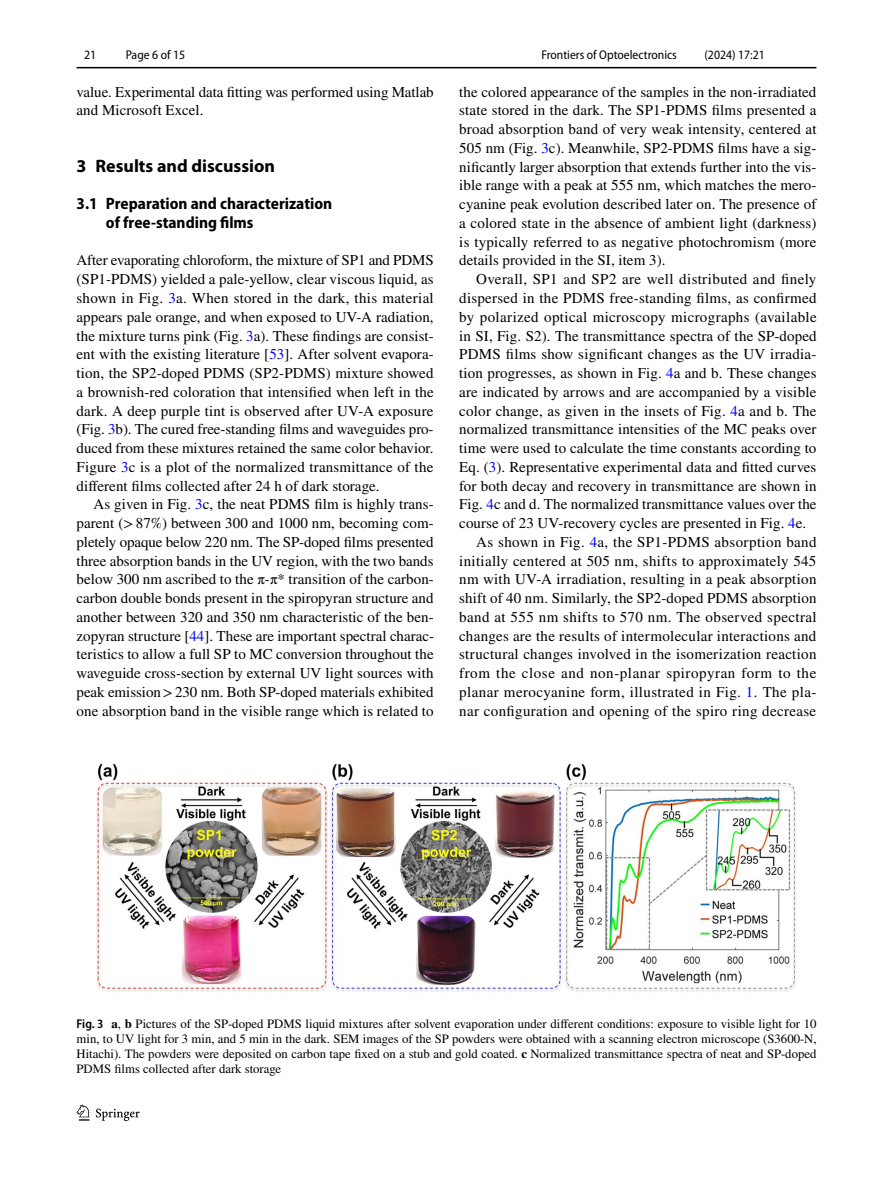
<style>
.page{position:relative;width:893px;height:1187px;background:#fff}
.page>*{position:absolute;margin:0;border:0;box-sizing:border-box;transform-origin:0 0}
.t1{font:700 18px "Myriad Pro";color:#000}
.t2{font:700 semi-condensed 16.5px/18.8px "Myriad Pro";color:#000}
.t3{font:15px/18.8px "STIX";letter-spacing:.015em;color:#000;text-align:justify}
.t4{font:15px/18.8px "STIX";letter-spacing:-.005em;color:#000}
.t5{font:15px "STIX";letter-spacing:.04em;color:#000}
.t6{font:12.75px/15px "STIX";color:#000;text-align:justify}
.t7{font:semi-condensed 12.75px "Myriad Pro";color:#000}
.s1{color:#00f}
.s2{font-family:"Myriad Pro";font-weight:600;font-stretch:semi-condensed}
.s3{font-weight:700}
</style>
<div class="page">
<hr style="left:77px;top:67px;width:739px;height:1px;background:#000">
<svg style="left:77px;top:1104px;width:12px;height:16px"></svg>
<svg style="left:96px;top:1108px;width:44px;height:12px"></svg>
<img style="left:96px;top:764px;width:700px;height:228px">
<p class="t7" style="left:84px;top:48px;width:14px">21</p>
<p class="t7" style="left:126px;top:48px;width:61px">Page 6 of 15</p>
<p class="t7" style="left:541px;top:48px;width:137px">Frontiers of Optoelectronics</p>
<p class="t7" style="left:704px;top:48px;width:62px">(2024) 17:21</p>
<p class="t4" style="left:77px;top:83px;width:359px">value. Experimental data fitting was performed using Matlab and Microsoft Excel.</p>
<p class="t3" style="left:459px;top:83px;width:359px">the colored appearance of the samples in the non-irradiated state stored in the dark. The SP1-PDMS films presented a broad absorption band of very weak intensity, centered at 505 nm (Fig. <span class="s1">3</span>c). Meanwhile, SP2-PDMS films have a sig&shy;nificantly larger absorption that extends further into the vis&shy;ible range with a peak at 555 nm, which matches the mero&shy;cyanine peak evolution described later on. The presence of a colored state in the absence of ambient light (darkness) is typically referred to as negative photochromism (more details provided in the SI, item 3).</p>
<p class="t3" style="left:476px;top:271px;width:342px">Overall, SP1 and SP2 are well distributed and finely</p>
<p class="t3" style="left:459px;top:289px;width:359px">dispersed in the PDMS free-standing films, as confirmed</p>
<p class="t3" style="left:459px;top:308px;width:359px">by polarized optical microscopy micrographs (available</p>
<p class="t3" style="left:459px;top:327px;width:359px">in SI, Fig. S2). The transmittance spectra of the SP-doped</p>
<p class="t3" style="left:459px;top:346px;width:359px">PDMS films show significant changes as the UV irradia-</p>
<p class="t3" style="left:459px;top:364px;width:359px">tion progresses, as shown in Fig. <span class="s1">4</span>a and b. These changes</p>
<p class="t3" style="left:459px;top:383px;width:359px">are indicated by arrows and are accompanied by a visible</p>
<p class="t3" style="left:459px;top:402px;width:359px">color change, as given in the insets of Fig. <span class="s1">4</span>a and b. The</p>
<p class="t3" style="left:459px;top:421px;width:359px">normalized transmittance intensities of the MC peaks over</p>
<p class="t3" style="left:459px;top:439px;width:359px">time were used to calculate the time constants according to</p>
<p class="t3" style="left:459px;top:458px;width:359px">Eq. (<span class="s1">3</span>). Representative experimental data and fitted curves</p>
<p class="t3" style="left:459px;top:477px;width:359px">for both decay and recovery in transmittance are shown in</p>
<p class="t3" style="left:459px;top:496px;width:359px">Fig. <span class="s1">4</span>c and d. The normalized transmittance values over the</p>
<p class="t3" style="left:459px;top:514px;width:348px">course of 23 UV-recovery cycles are presented in Fig. <span class="s1">4</span>e.</p>
<p class="t3" style="left:476px;top:533px;width:342px">As shown in Fig. <span class="s1">4</span>a, the SP1-PDMS absorption band</p>
<p class="t3" style="left:459px;top:552px;width:359px">initially centered at 505 nm, shifts to approximately 545</p>
<p class="t3" style="left:459px;top:571px;width:359px">nm with UV-A irradiation, resulting in a peak absorption</p>
<p class="t3" style="left:459px;top:589px;width:359px">shift of 40 nm. Similarly, the SP2-doped PDMS absorption</p>
<p class="t3" style="left:459px;top:608px;width:359px">band at 555 nm shifts to 570 nm. The observed spectral</p>
<p class="t3" style="left:459px;top:627px;width:359px">changes are the results of intermolecular interactions and</p>
<p class="t3" style="left:459px;top:646px;width:359px">structural changes involved in the isomerization reaction</p>
<p class="t5" style="left:459px;top:662px;width:359px">from the close and non-planar spiropyran form to the</p>
<p class="t3" style="left:459px;top:683px;width:359px">planar merocyanine form, illustrated in Fig. <span class="s1">1</span>. The pla-</p>
<p class="t3" style="left:459px;top:702px;width:358px">nar configuration and opening of the spiro ring decrease</p>
<p class="t1" style="left:77px;top:154px;width:200px">3 Results and discussion</p>
<p class="t2" style="left:106px;top:194px;width:228px;text-indent:-29px">3.1 Preparation and characterization of free‑standing films</p>
<p class="t3" style="left:77px;top:252px;width:359px">After evaporating chloroform, the mixture of SP1 and PDMS (SP1-PDMS) yielded a pale-yellow, clear viscous liquid, as shown in Fig. <span class="s1">3</span>a. When stored in the dark, this material appears pale orange, and when exposed to UV-A radiation, the mixture turns pink (Fig. <span class="s1">3</span>a). These findings are consist&shy;ent with the existing literature [<span class="s1">53</span>]. After solvent evapora&shy;tion, the SP2-doped PDMS (SP2-PDMS) mixture showed a brownish-red coloration that intensified when left in the dark. A deep purple tint is observed after UV-A exposure (Fig. <span class="s1">3</span>b). The cured free-standing films and waveguides pro&shy;duced from these mixtures retained the same color behavior.<br>Figure <span class="s1">3</span>c is a plot of the normalized transmittance of the different films collected after 24 h of dark storage.</p>
<p class="t3" style="left:77px;top:496px;width:359px;text-indent:17px">As given in Fig. <span class="s1">3</span>c, the neat PDMS film is highly trans&shy;parent (&gt;87%) between 300 and 1000 nm, becoming com&shy;pletely opaque below 220 nm. The SP-doped films presented three absorption bands in the UV region, with the two bands below 300 nm ascribed to the π-π* transition of the carbon&shy;carbon double bonds present in the spiropyran structure and another between 320 and 350 nm characteristic of the ben&shy;zopyran structure [<span class="s1">44</span>]. These are important spectral charac&shy;teristics to allow a full SP to MC conversion throughout the waveguide cross-section by external UV light sources with peak emission&gt;230 nm. Both SP-doped materials exhibited one absorption band in the visible range which is related to</p>
<p class="t6" style="left:77px;top:1016px;width:741px"><span class="s2">Fig. 3</span> <span class="s3">a</span>, <span class="s3">b</span> Pictures of the SP-doped PDMS liquid mixtures after solvent evaporation under different conditions: exposure to visible light for 10 min, to UV light for 3 min, and 5 min in the dark. SEM images of the SP powders were obtained with a scanning electron microscope (S3600-N, Hitachi). The powders were deposited on carbon tape fixed on a stub and gold coated. <span class="s3">c</span> Normalized transmittance spectra of neat and SP-doped PDMS films collected after dark storage</p>
</div>
